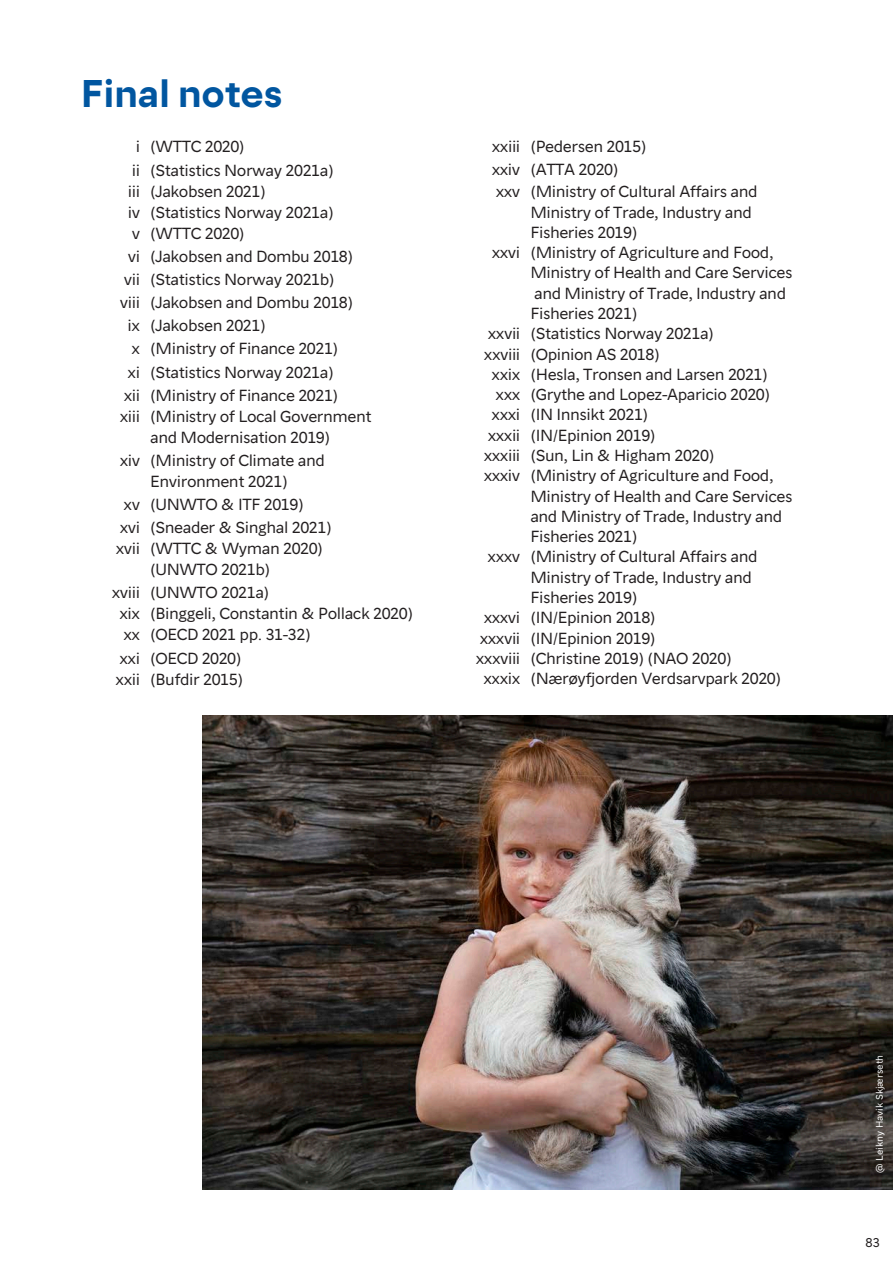
<style>
.page{position:relative;width:893px;height:1263px;background:#fff}
.page>*{position:absolute;margin:0;border:0;box-sizing:border-box;transform-origin:0 0}
.t1{font:36px "Norway Sans Display";color:#0156a0}
.Brødtekst{font:15px/20.2px "Norway Sans Text";letter-spacing:-.03em;color:#231f20}
.t2{font:12px "Norway Sans Text";color:#231f20}
.Body{font:9px "Norway Sans Text";color:#fff}
</style>
<div class="page">
<img style="left:203px;top:715px;width:690px;height:474px">
<p class="t1" style="left:81px;top:64px;width:202px">Final notes</p>
<p class="Brødtekst" style="left:136px;top:136px;width:111px">i (WTTC 2020)</p>
<p class="Brødtekst" style="left:132px;top:159px;width:204px">ii (Statistics Norway 2021a)</p>
<p class="Brødtekst" style="left:128px;top:180px;width:140px">iii (Jakobsen 2021)</p>
<p class="Brødtekst" style="left:128px;top:201px;width:208px">iv (Statistics Norway 2021a)</p>
<p class="Brødtekst" style="left:132px;top:222px;width:115px">v (WTTC 2020)</p>
<p class="Brødtekst" style="left:128px;top:245px;width:227px">vi (Jakobsen and Dombu 2018)</p>
<p class="Brødtekst" style="left:124px;top:268px;width:212px">vii (Statistics Norway 2021b)</p>
<p class="Brødtekst" style="left:120px;top:291px;width:235px">viii (Jakobsen and Dombu 2018)</p>
<p class="Brødtekst" style="left:128px;top:314px;width:140px">ix (Jakobsen 2021)</p>
<p class="Brødtekst" style="left:132px;top:337px;width:208px">x (Ministry of Finance 2021)</p>
<p class="Brødtekst" style="left:128px;top:361px;width:14px">xi</p>
<p class="Brødtekst" style="left:150px;top:361px;width:185px">(Statistics Norway 2021a)</p>
<p class="Brødtekst" style="left:124px;top:384px;width:216px">xii (Ministry of Finance 2021)</p>
<p class="Brødtekst" style="left:150px;top:404px;width:223px;line-height:21px;text-indent:-30px">xiii (Ministry of Local Government and Modernisation 2019)</p>
<p class="Brødtekst" style="left:120px;top:449px;width:207px;line-height:21px;text-align:center">xiv (Ministry of Climate and<br>Environment 2021)</p>
<p class="Brødtekst" style="left:124px;top:493px;width:182px">xv (UNWTO &amp; ITF 2019)</p>
<p class="Brødtekst" style="left:120px;top:516px;width:22px">xvi</p>
<p class="Brødtekst" style="left:150px;top:516px;width:183px">(Sneader &amp; Singhal 2021)</p>
<p class="Brødtekst" style="left:150px;top:537px;width:174px;line-height:21px;text-indent:-34px">xvii (WTTC &amp; Wyman 2020) (UNWTO 2021b)</p>
<p class="Brødtekst" style="left:112px;top:581px;width:159px">xviii (UNWTO 2021a)</p>
<p class="Brødtekst" style="left:120px;top:602px;width:295px">xix (Binggeli, Constantin &amp; Pollack 2020)</p>
<p class="Brødtekst" style="left:123px;top:623px;width:18px">xx</p>
<p class="Brødtekst" style="left:150px;top:623px;width:162px">(OECD 2021 pp. 31-32)</p>
<p class="Brødtekst" style="left:120px;top:647px;width:124px">xxi (OECD 2020)</p>
<p class="Brødtekst" style="left:116px;top:668px;width:129px">xxii (Bufdir 2015)</p>
<p class="Brødtekst" style="left:492px;top:136px;width:156px">xxiii (Pedersen 2015)</p>
<p class="Brødtekst" style="left:492px;top:158px;width:128px">xxiv (ATTA 2020)</p>
<p class="Brødtekst" style="left:530px;top:180px;width:229px;text-indent:-35px">xxv (Ministry of Cultural Affairs and<br>Ministry of Trade, Industry and<br>Fisheries 2019)</p>
<p class="Brødtekst" style="left:530px;top:241px;width:264px;text-indent:-39px">xxvi (Ministry of Agriculture and Food,<br>Ministry of Health and Care Services and Ministry of Trade, Industry and<br>Fisheries 2021) ⁮</p>
<p class="Brødtekst" style="left:488px;top:322px;width:228px">xxvii (Statistics Norway 2021a)</p>
<p class="Brødtekst" style="left:484px;top:343px;width:177px">xxviii (Opinion AS 2018)</p>
<p class="Brødtekst" style="left:492px;top:363px;width:278px">xxix (Hesla, Tronsen and Larsen 2021)</p>
<p class="Brødtekst" style="left:496px;top:383px;width:276px">xxx (Grythe and Lopez-Aparicio 2020)</p>
<p class="Brødtekst" style="left:492px;top:403px;width:158px">xxxi (IN Innsikt 2021)</p>
<p class="Brødtekst" style="left:488px;top:424px;width:170px">xxxii (IN/Epinion 2019)</p>
<p class="Brødtekst" style="left:484px;top:444px;width:232px">xxxiii (Sun, Lin &amp; Higham 2020)</p>
<p class="Brødtekst" style="left:484px;top:464px;width:38px">xxxiv</p>
<p class="Brødtekst" style="left:530px;top:464px;width:264px">(Ministry of Agriculture and Food,<br>Ministry of Health and Care Services and Ministry of Trade, Industry and<br>Fisheries 2021)</p>
<p class="Brødtekst" style="left:530px;top:545px;width:229px;text-indent:-43px">xxxv (Ministry of Cultural Affairs and<br>Ministry of Trade, Industry and<br>Fisheries 2019)</p>
<p class="Brødtekst" style="left:484px;top:606px;width:174px">xxxvi (IN/Epinion 2018)</p>
<p class="Brødtekst" style="left:480px;top:627px;width:178px">xxxvii (IN/Epinion 2019)</p>
<p class="Brødtekst" style="left:476px;top:647px;width:258px">xxxviii (Christine 2019) (NAO 2020)</p>
<p class="Brødtekst" style="left:484px;top:667px;width:38px">xxxix</p>
<p class="Brødtekst" style="left:530px;top:667px;width:252px">(Nærøyfjorden Verdsarvpark 2020)</p>
<p class="Body" style="left:872px;top:1172px;width:119px;rotate:-90deg">@ Leikny Havik Skjærseth</p>
<p class="t2" style="left:865px;top:1233px;width:16px">83</p>
</div>
